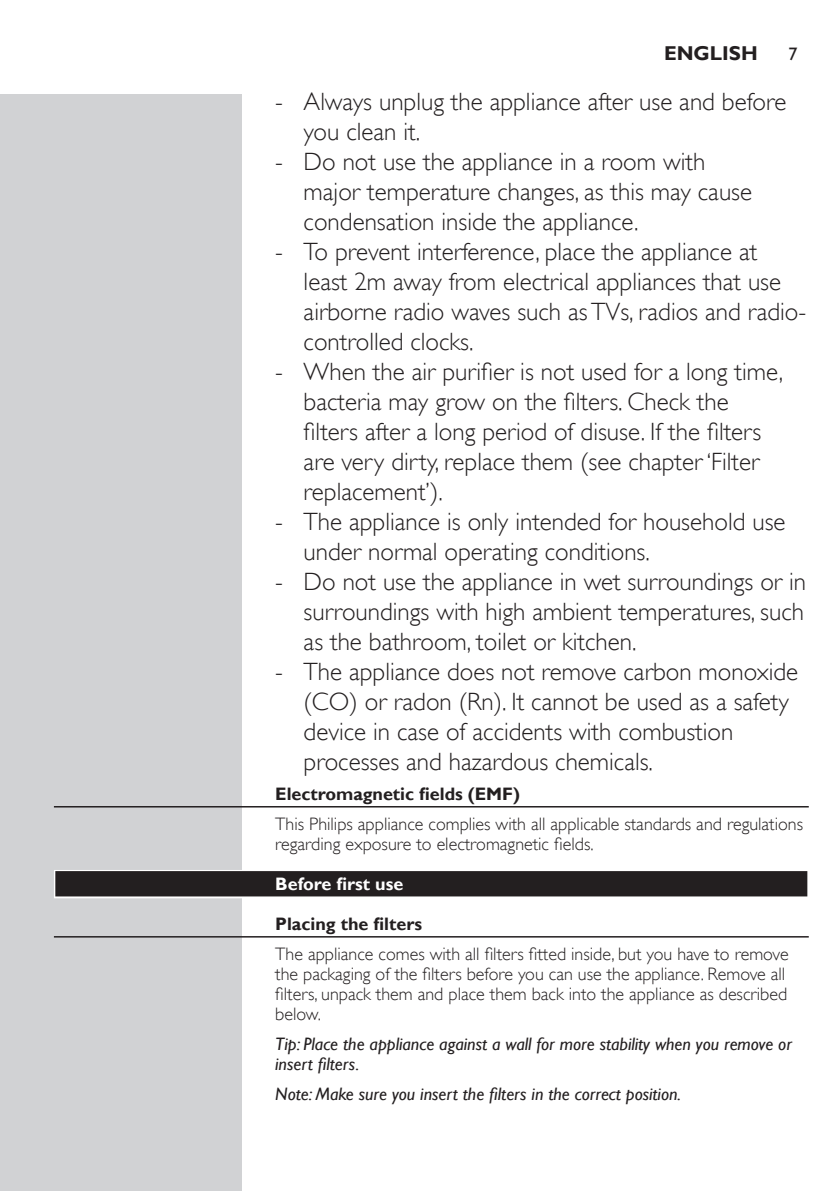
<style>
.page{position:relative;width:840px;height:1191px;background:#fff}
.page>*{position:absolute;margin:0;border:0;box-sizing:border-box;transform-origin:0 0}
.t1{font:25px/30px "Gill Sans Alt One WGL Light";color:#231f20}
.t2{font:700 20px "Gill Sans Alt One WGL";color:#231f20}
.t3{font:18px/20px "Gill Sans Alt One WGL Light";color:#231f20}
.t4{font:italic 18px/20px "Gill Sans Alt One WGL";color:#231f20}
.t5{font:700 18px "Gill Sans Alt One WGL";color:#231f20}
.t6{font:700 18px "Gill Sans Alt One WGL";color:#fff}
.t7{font:18px "Gill Sans Alt One WGL";color:#231f20}
</style>
<div class="page">
<div style="left:0;top:95px;width:241px;height:1096px;background:#d1d2d4"></div>
<hr style="left:54px;top:806px;width:754px;height:1px;background:#231f20">
<div style="left:54px;top:870px;width:754px;height:28px;background:#999797"></div>
<div style="left:55px;top:871px;width:751px;height:25px;background:#231f20"></div>
<hr style="left:54px;top:936px;width:754px;height:1px;background:#231f20">
<p class="t2" style="left:663px;top:40px;width:95px">EnGLISH</p>
<p class="t7" style="left:788px;top:42px;width:10px">7</p>
<p class="t1" style="left:303px;top:87px;width:484px;text-indent:-28px">- Always unplug the appliance after use and before you clean it.</p>
<p class="t1" style="left:303px;top:147px;width:449px;text-indent:-28px">- Do not use the appliance in a room with major temperature changes, as this may cause condensation inside the appliance.</p>
<p class="t1" style="left:303px;top:237px;width:504px;text-indent:-28px">- To prevent interference, place the appliance at least 2m away from electrical appliances that use airborne radio waves such as TVs, radios and radio&shy;controlled clocks.</p>
<p class="t1" style="left:303px;top:357px;width:480px;text-indent:-28px">- When the air purifier is not used for a long time, bacteria may grow on the filters. Check the filters after a long period of disuse. If the filters are very dirty, replace them (see chapter ‘Filter replacement’).</p>
<p class="t1" style="left:303px;top:507px;width:483px;text-indent:-28px">- The appliance is only intended for household use under normal operating conditions.</p>
<p class="t1" style="left:303px;top:567px;width:503px;text-align:justify;text-indent:-28px">- Do not use the appliance in wet surroundings or in surroundings with high ambient temperatures, such as the bathroom, toilet or kitchen.</p>
<p class="t1" style="left:303px;top:657px;width:495px;text-indent:-28px">- The appliance does not remove carbon monoxide (CO) or radon (Rn). It cannot be used as a safety device in case of accidents with combustion processes and hazardous chemicals.</p>
<p class="t5" style="left:275px;top:782px;width:246px">Electromagnetic fields (EMF)</p>
<p class="t3" style="left:275px;top:814px;width:529px">This Philips appliance complies with all applicable standards and regulations regarding exposure to electromagnetic fields.</p>
<p class="t6" style="left:275px;top:872px;width:129px">Before first use</p>
<p class="t5" style="left:275px;top:912px;width:148px">Placing the filters</p>
<p class="t3" style="left:275px;top:944px;width:514px">The appliance comes with all filters fitted inside, but you have to remove the packaging of the filters before you can use the appliance. Remove all filters, unpack them and place them back into the appliance as described below.</p>
<p class="t4" style="left:275px;top:1034px;width:518px">Tip: Place the appliance against a wall for more stability when you remove or insert filters.</p>
<p class="t4" style="left:275px;top:1084px;width:407px">Note: Make sure you insert the filters in the correct position.</p>
</div>
